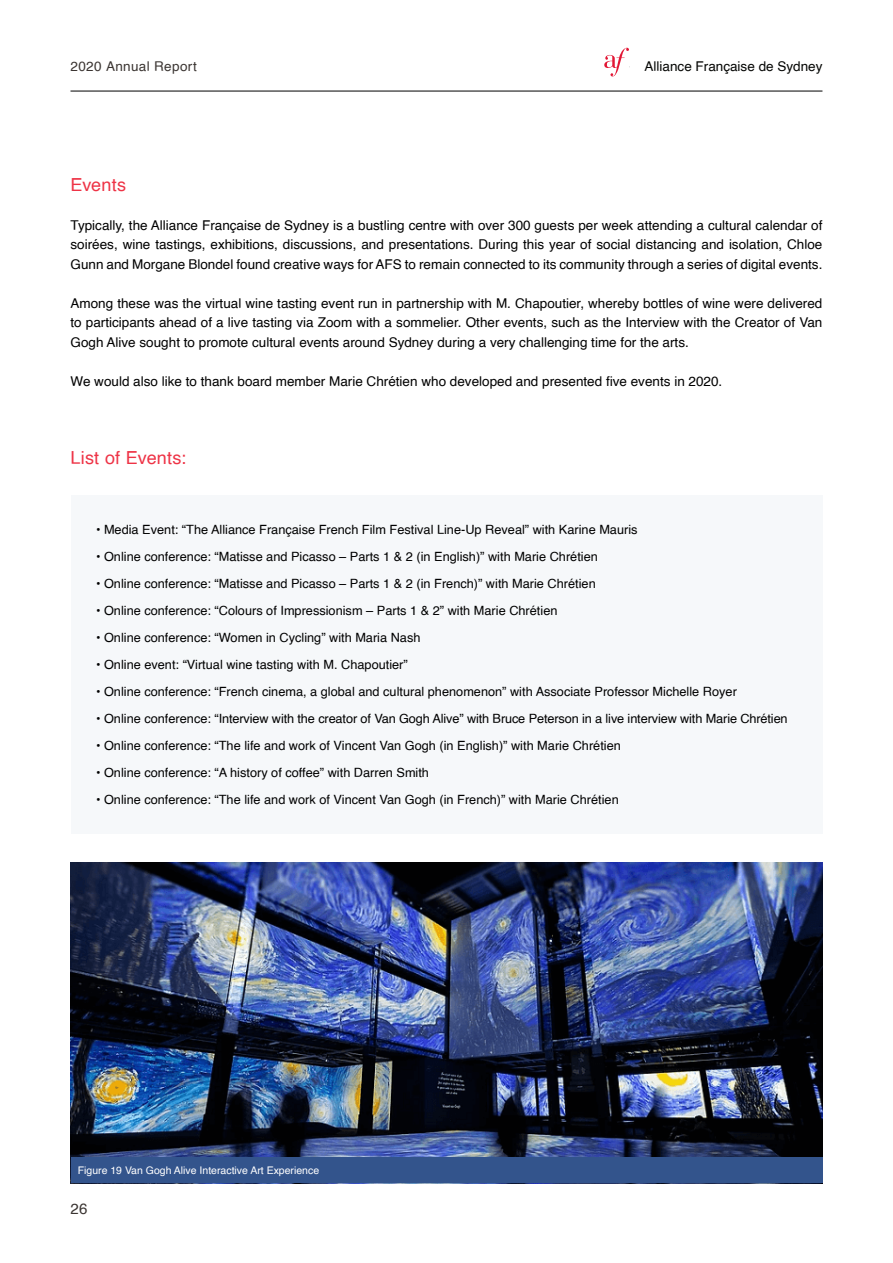
<style>
.page{position:relative;width:893px;height:1263px;background:#fff}
.page>*{position:absolute;margin:0;border:0;box-sizing:border-box;transform-origin:0 0}
.Heading_12_TOC{font:18px "Helvetica";letter-spacing:.01em;color:#ee3346}
.t1{font:15px "Helvetica";color:#3b3532}
.Text_8_5_no_indent{font:13.5px/19.5px "Helvetica";color:#000;text-align:justify}
.t2{font:13.5px "Helvetica";color:#040503}
.t3{font:13.5px "Helvetica";letter-spacing:.025em;color:#3b3532}
.Text_8_5_no_indent_L{font:12.75px "Helvetica";color:#000}
.Heading_40{font:10.5px "Helvetica";color:#fff}
</style>
<div class="page">
<div style="left:70px;top:495px;width:752px;height:338px;background:#f6f8fa"></div>
<img style="left:70px;top:862px;width:752px;height:295px">
<div style="left:70px;top:1157px;width:752px;height:26px;background:#33548c"></div>
<hr style="left:70px;top:91px;width:752px;height:1px;background:#000">
<svg style="left:604px;top:48px;width:25px;height:28px"></svg>
<p class="t3" style="left:70px;top:56px;width:128px">2020 Annual Report</p>
<p class="Heading_12_TOC" style="left:70px;top:170px;width:57px">Events</p>
<p class="t2" style="left:645px;top:56px;width:179px">Alliance Française de Sydney</p>
<p class="Text_8_5_no_indent" style="left:70px;top:215px;width:753px">Typically, the Alliance Française de Sydney is a bustling centre with over 300 guests per week attending a cultural calendar of soirées, wine tastings, exhibitions, discussions, and presentations. During this year of social distancing and isolation, Chloe Gunn and Morgane Blondel found creative ways for AFS to remain connected to its community through a series of digital events.</p>
<p class="Text_8_5_no_indent" style="left:70px;top:293px;width:753px">Among these was the virtual wine tasting event run in partnership with M. Chapoutier, whereby bottles of wine were delivered to participants ahead of a live tasting via Zoom with a sommelier. Other events, such as the Interview with the Creator of Van Gogh Alive sought to promote cultural events around Sydney during a very challenging time for the arts.</p>
<p class="Text_8_5_no_indent" style="left:70px;top:371px;width:653px">We would also like to thank board member Marie Chrétien who developed and presented five events in 2020.</p>
<p class="Heading_12_TOC" style="left:70px;top:443px;width:117px">List of Events:</p>
<p class="Text_8_5_no_indent_L" style="left:96px;top:520px;width:543px">• Media Event: “The Alliance Française French Film Festival Line-Up Reveal” with Karine Mauris</p>
<p class="Text_8_5_no_indent_L" style="left:96px;top:547px;width:503px">• Online conference: “Matisse and Picasso – Parts 1 &amp; 2 (in English)” with Marie Chrétien</p>
<p class="Text_8_5_no_indent_L" style="left:96px;top:574px;width:501px">• Online conference: “Matisse and Picasso – Parts 1 &amp; 2 (in French)” with Marie Chrétien</p>
<p class="Text_8_5_no_indent_L" style="left:96px;top:601px;width:463px">• Online conference: “Colours of Impressionism – Parts 1 &amp; 2” with Marie Chrétien</p>
<p class="Text_8_5_no_indent_L" style="left:96px;top:628px;width:326px">• Online conference: “Women in Cycling” with Maria Nash</p>
<p class="Text_8_5_no_indent_L" style="left:96px;top:655px;width:313px">• Online event: “Virtual wine tasting with M. Chapoutier”</p>
<p class="Text_8_5_no_indent_L" style="left:96px;top:682px;width:642px">• Online conference: “French cinema, a global and cultural phenomenon” with Associate Professor Michelle Royer</p>
<p class="Text_8_5_no_indent_L" style="left:96px;top:709px;width:693px">• Online conference: “Interview with the creator of Van Gogh Alive” with Bruce Peterson in a live interview with Marie Chrétien</p>
<p class="Text_8_5_no_indent_L" style="left:96px;top:736px;width:526px">• Online conference: “The life and work of Vincent Van Gogh (in English)” with Marie Chrétien</p>
<p class="Text_8_5_no_indent_L" style="left:96px;top:763px;width:335px">• Online conference: “A history of coffee” with Darren Smith</p>
<p class="Text_8_5_no_indent_L" style="left:96px;top:790px;width:524px">• Online conference: “The life and work of Vincent Van Gogh (in French)” with Marie Chrétien</p>
<p class="Heading_40" style="left:78px;top:1162px;width:243px">Figure 19 Van Gogh Alive Interactive Art Experience</p>
<p class="t1" style="left:70px;top:1197px;width:19px">26</p>
</div>
